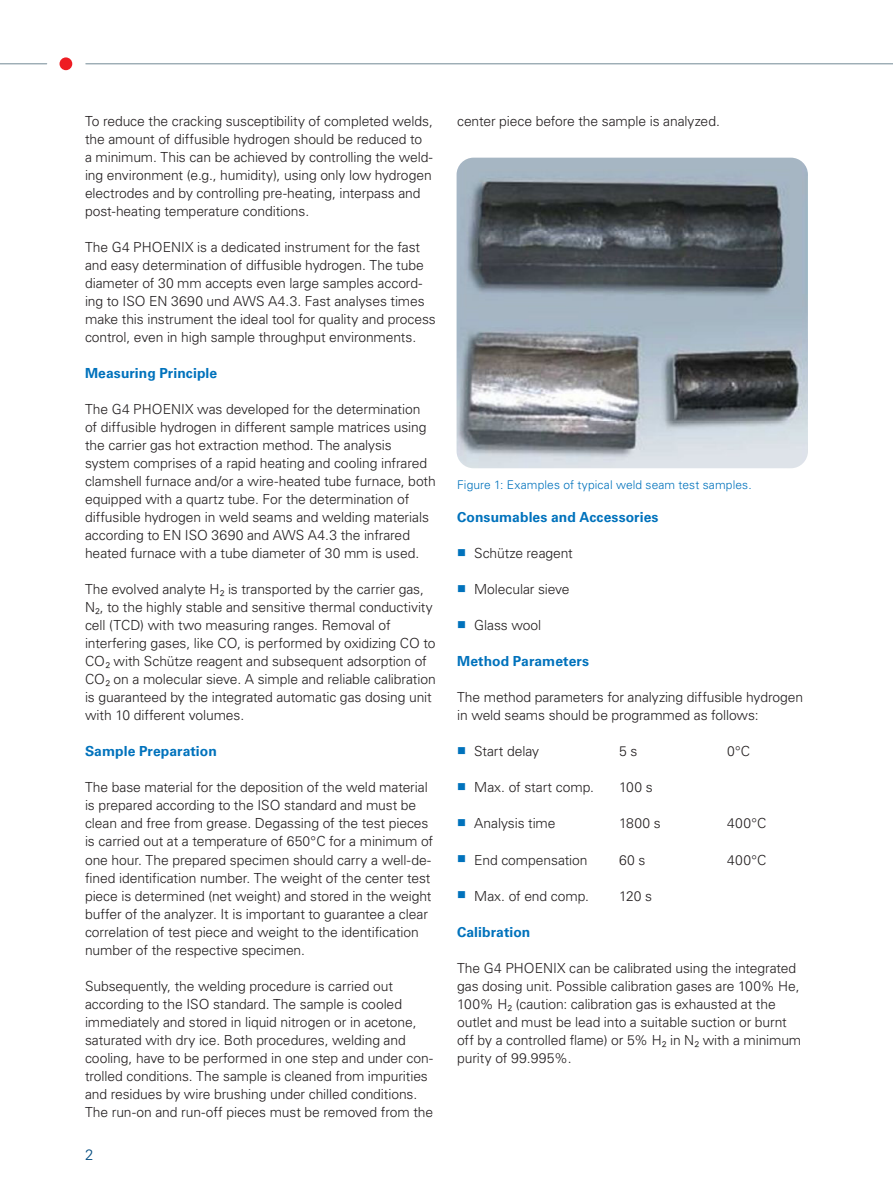
<style>
.page{position:relative;width:893px;height:1187px;background:#fff}
.page>*{position:absolute;margin:0;border:0;box-sizing:border-box;transform-origin:0 0}
.t1{font:300 15px "Univers LT Std";color:#004a7f}
.Body{font:300 13.8px/18px "Univers LT Std";letter-spacing:-.005em;color:#231f20}
.Subheadline_1__blau{font:700 13.8px "Univers LT Std";letter-spacing:.005em;color:#0072bc}
.Caption_schwarz{font:300 12px "Univers LT Std";letter-spacing:.01em;color:#0072bc}
</style>
<div class="page">
<hr style="left:86px;top:63px;width:807px;height:1px;background:#738a95">
<hr style="left:0;top:63px;width:47px;height:1px;background:#738a95">
<div style="left:60px;top:57px;width:12px;height:13px;background:#ee1d23;border-radius:50%"></div>
<img style="left:457px;top:158px;width:351px;height:310px">
<p class="Body" style="left:85px;top:112px;width:349px">To reduce the cracking susceptibility of completed welds, the amount of diffusible hydrogen should be reduced to<br>a minimum. This can be achieved by controlling the weld&shy;ing environment (e.g., humidity), using only low hydrogen electrodes and by controlling pre-heating, interpass and post-heating temperature conditions.</p>
<p class="Body" style="left:85px;top:238px;width:352px">The G4 PHOENIX is a dedicated instrument for the fast and easy determination of diffusible hydrogen. The tube diameter of 30 mm accepts even large samples accord&shy;ing to ISO EN 3690 und AWS A4.3. Fast analyses times make this instrument the ideal tool for quality and process control, even in high sample throughput environments.</p>
<p class="Subheadline_1__blau" style="left:85px;top:365px;width:134px">Measuring Principle</p>
<p class="Body" style="left:85px;top:400px;width:352px">The G4 PHOENIX was developed for the determination of diffusible hydrogen in different sample matrices using the carrier gas hot extraction method. The analysis system comprises of a rapid heating and cooling infrared clamshell furnace and/or a wire-heated tube furnace, both equipped with a quartz tube. For the determination of diffusible hydrogen in weld seams and welding materials according to EN ISO 3690 and AWS A4.3 the infrared heated furnace with a tube diameter of 30 mm is used.</p>
<p class="Body" style="left:85px;top:580px;width:352px">The evolved analyte H² is transported by the carrier gas, N², to the highly stable and sensitive thermal conductivity cell (TCD) with two measuring ranges. Removal of interfering gases, like CO, is performed by oxidizing CO to CO² with Schütze reagent and subsequent adsorption of CO² on a molecular sieve. A simple and reliable calibration is guaranteed by the integrated automatic gas dosing unit with 10 different volumes.</p>
<p class="Subheadline_1__blau" style="left:85px;top:743px;width:133px">Sample Preparation</p>
<p class="Body" style="left:85px;top:778px;width:350px">The base material for the deposition of the weld material is prepared according to the ISO standard and must be clean and free from grease. Degassing of the test pieces is carried out at a temperature of 650°C for a minimum of one hour. The prepared specimen should carry a well-de&shy;fined identification number. The weight of the center test piece is determined (net weight) and stored in the weight buffer of the analyzer. It is important to guarantee a clear correlation of test piece and weight to the identification number of the respective specimen.</p>
<p class="Body" style="left:85px;top:976px;width:350px">Subsequently, the welding procedure is carried out according to the ISO standard. The sample is cooled immediately and stored in liquid nitrogen or in acetone, saturated with dry ice. Both procedures, welding and cooling, have to be performed in one step and under con&shy;trolled conditions. The sample is cleaned from impurities and residues by wire brushing under chilled conditions.<br>The run-on and run-off pieces must be removed from the</p>
<p class="t1" style="left:85px;top:1145px;width:10px">2</p>
<p class="Body" style="left:457px;top:112px;width:264px">center piece before the sample is analyzed.</p>
<p class="Caption_schwarz" style="left:457px;top:477px;width:296px">Figure 1: Examples of typical weld seam test samples.</p>
<p class="Subheadline_1__blau" style="left:457px;top:509px;width:203px">Consumables and Accessories</p>
<p class="Body" style="left:474px;top:544px;width:100px">Schütze reagent</p>
<p class="Body" style="left:474px;top:580px;width:97px">Molecular sieve</p>
<p class="Body" style="left:474px;top:616px;width:69px">Glass wool</p>
<p class="Subheadline_1__blau" style="left:457px;top:653px;width:134px">Method Parameters</p>
<p class="Body" style="left:457px;top:688px;width:347px">The method parameters for analyzing diffusible hydrogen in weld seams should be programmed as follows:</p>
<p class="Body" style="left:474px;top:742px;width:66px">Start delay</p>
<p class="Body" style="left:619px;top:742px;width:20px">5 s</p>
<p class="Body" style="left:727px;top:742px;width:24px">0°C</p>
<p class="Body" style="left:474px;top:778px;width:121px">Max. of start comp.</p>
<p class="Body" style="left:619px;top:778px;width:35px">100 s</p>
<p class="Body" style="left:474px;top:814px;width:83px">Analysis time</p>
<p class="Body" style="left:619px;top:814px;width:43px">1800 s</p>
<p class="Body" style="left:727px;top:814px;width:41px">400°C</p>
<p class="Body" style="left:474px;top:850px;width:115px">End compensation</p>
<p class="Body" style="left:619px;top:850px;width:28px">60 s</p>
<p class="Body" style="left:727px;top:850px;width:41px">400°C</p>
<p class="Body" style="left:474px;top:886px;width:117px">Max. of end comp.</p>
<p class="Body" style="left:619px;top:886px;width:34px">120 s</p>
<p class="Subheadline_1__blau" style="left:457px;top:923px;width:75px">Calibration</p>
<p class="Body" style="left:457px;top:958px;width:346px">The G4 PHOENIX can be calibrated using the integrated gas dosing unit. Possible calibration gases are 100% He, 100% H² (caution: calibration gas is exhausted at the outlet and must be lead into a suitable suction or burnt off by a controlled flame) or 5% H² in N² with a minimum purity of 99.995%.</p>
</div>
